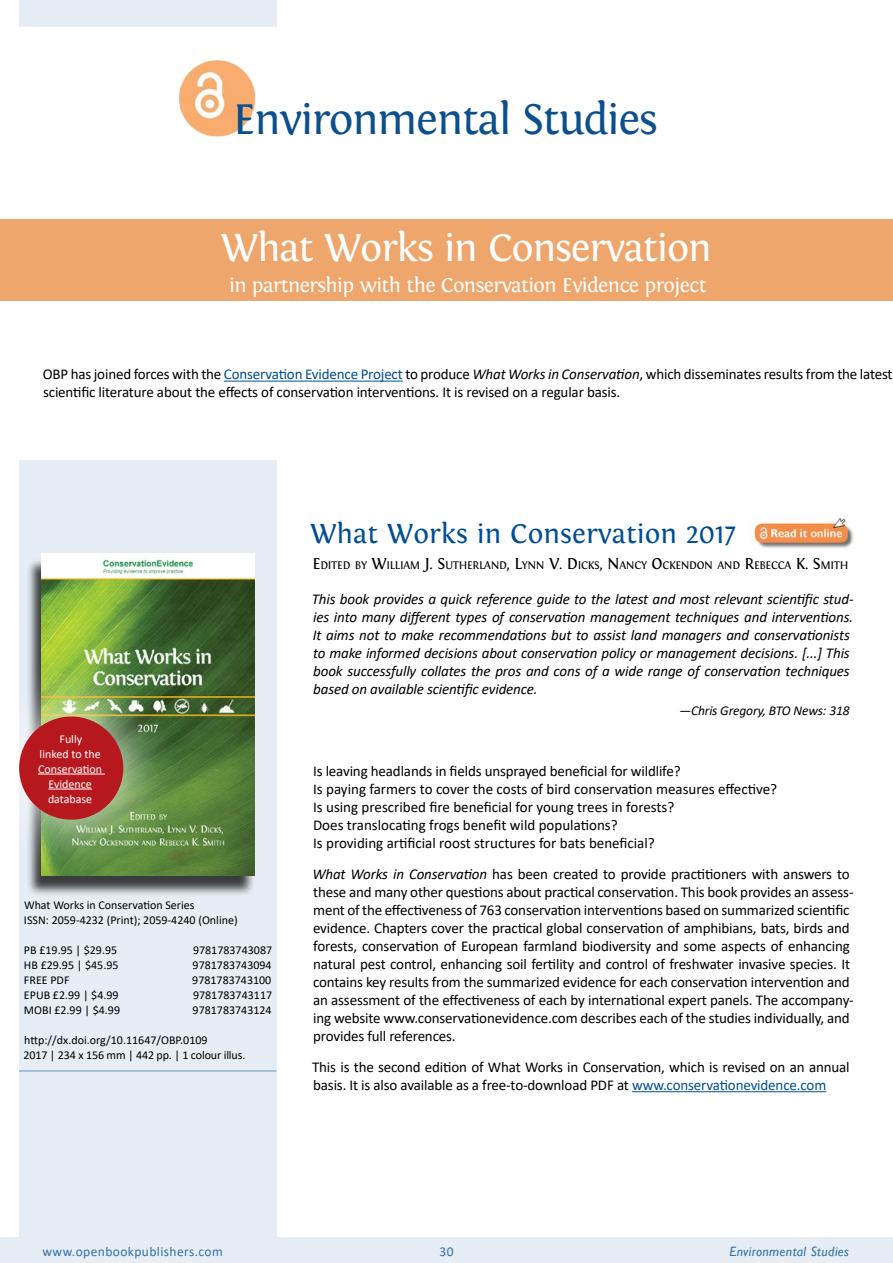
<style>
.page{position:relative;width:893px;height:1263px;background:#fff}
.page>*{position:absolute;margin:0;border:0;box-sizing:border-box;transform-origin:0 0}
.t1{font:45px "Fontin";letter-spacing:-.03em;color:#0c4f8d}
.Series_title{font:40.5px "Fontin";letter-spacing:-.03em;color:#fff}
.Book_Title{font:28.5px "Fontin";color:#004e93}
.Series_title-2{font:21px "Fontin";letter-spacing:-.03em;color:#fff}
.blurb-par1{font:15px/18px "Calibri";letter-spacing:-.01em;color:#000}
.blurb-par1-2{font:italic 15px/18px "Calibri";letter-spacing:-.01em;color:#000}
.blurb{font:15px "Calibri";color:#000}
.running-title{font:13.5px "Calibri";letter-spacing:.03em;color:#3371a9}
.signature{font:italic 13.5px "Calibri";letter-spacing:-.01em;color:#000}
.running-title-2{font:italic 13.5px "Gill Sans";letter-spacing:.03em;color:#3371a9}
.ISBN{font:12px "Calibri";color:#000}
.t2{font:12px/15px "Calibri";color:#fff;text-align:center}
.authors{font:11.55px "Fontin";letter-spacing:-.03em;color:#000}
.s1{color:#004e93}
.s2{font-style:italic}
.s3{font-size:16.5px}
</style>
<div class="page">
<div style="left:19px;top:0;width:257px;height:1263px;background:#e6edf4"></div>
<div style="left:0;top:28px;width:893px;height:154px;background:#fff"></div>
<div style="left:0;top:1237px;width:893px;height:26px;background:#e6edf4"></div>
<img style="left:178px;top:60px;width:78px;height:77px">
<hr style="left:19px;top:1070px;width:257px;height:1px;background:#6695be">
<div style="left:25px;top:558px;width:230px;height:339px;background:#000;opacity:.75"></div>
<img style="left:41px;top:554px;width:213px;height:321px">
<img style="left:19px;top:659px;width:162px;height:218px">
<div style="left:19px;top:716px;width:104px;height:104px;background:#b6181e;border-radius:50%"></div>
<hr style="left:38px;top:774px;width:67px;height:1px;background:#fff">
<hr style="left:48px;top:789px;width:44px;height:1px;background:#fff">
<hr style="left:632px;top:1091px;width:194px;height:1px;background:#004e93">
<img style="left:754px;top:518px;width:100px;height:31px">
<div style="left:0;top:182px;width:893px;height:277px;background:#fff"></div>
<div style="left:0;top:219px;width:893px;height:82px;background:#efa66c"></div>
<hr style="left:224px;top:381px;width:179px;height:1px;background:#004e93">
<p class="t1" style="left:233px;top:95px;width:426px">Environmental Studies</p>
<p class="Series_title" style="left:221px;top:225px;width:493px">What Works in Conservation</p>
<p class="Series_title-2" style="left:229px;top:274px;width:479px">in partnership with the Conservation Evidence project</p>
<p class="blurb-par1" style="left:43px;top:365px;width:851px">OBP has joined forces with the <span class="s1">Conservation Evidence Project</span> to produce <span class="s2">What Works in Conservation</span>, which disseminates results from the latest scientific literature about the effects of conservation interventions. It is revised on a regular basis.</p>
<p class="t2" style="left:38px;top:731px;width:66px">Fully<br>linked to the<br>Conservation<br>Evidence database</p>
<p class="ISBN" style="left:24px;top:896px;width:172px">What Works in Conservation Series</p>
<p class="ISBN" style="left:24px;top:911px;width:215px">ISSN: 2059-4232 (Print); 2059-4240 (Online)</p>
<p class="ISBN" style="left:24px;top:941px;width:95px">PB £19.95 | $29.95</p>
<p class="ISBN" style="left:193px;top:941px;width:81px">9781783743087</p>
<p class="ISBN" style="left:24px;top:956px;width:96px">HB £29.95 | $45.95</p>
<p class="ISBN" style="left:193px;top:956px;width:81px">9781783743094</p>
<p class="ISBN" style="left:24px;top:971px;width:47px">FREE PDF</p>
<p class="ISBN" style="left:192px;top:971px;width:81px">9781783743100</p>
<p class="ISBN" style="left:24px;top:986px;width:96px">EPUB £2.99 | $4.99</p>
<p class="ISBN" style="left:193px;top:986px;width:81px">9781783743117</p>
<p class="ISBN" style="left:24px;top:1001px;width:98px">MOBI £2.99 | $4.99</p>
<p class="ISBN" style="left:193px;top:1001px;width:81px">9781783743124</p>
<p class="ISBN" style="left:24px;top:1031px;width:185px">http://dx.doi.org/10.11647/OBP.0109</p>
<p class="ISBN" style="left:23px;top:1046px;width:223px">2017 | 234 x 156 mm | 442 pp. | 1 colour illus.</p>
<p class="Book_Title" style="left:310px;top:518px;width:428px">What Works in Conservation 2017</p>
<p class="authors" style="left:313px;top:559px;width:537px"><span class="s3">E</span>DITED BY <span class="s3">W</span>ILLIAM <span class="s3">J. S</span>UTHERLAND<span class="s3">, L</span>YNN <span class="s3">V. D</span> ICKS<span class="s3">, N</span> ANCY <span class="s3">O</span>CKENDON AND <span class="s3">R</span>EBECCA <span class="s3">K. S</span>MITH</p>
<p class="blurb-par1-2" style="left:312px;top:589px;width:543px">This book provides a quick reference guide to the latest and most relevant scientific stud&shy;ies into many different types of conservation management techniques and interventions.<br>It aims not to make recommendations but to assist land managers and conservationists to make informed decisions about conservation policy or management decisions. [...] This book successfully collates the pros and cons of a wide range of conservation techniques based on available scientific evidence.</p>
<p class="signature" style="left:679px;top:701px;width:172px">—Chris Gregory, BTO News: 318</p>
<p class="blurb-par1" style="left:313px;top:762px;width:369px">Is leaving headlands in fields unsprayed beneficial for wildlife?</p>
<p class="blurb" style="left:313px;top:779px;width:465px">Is paying farmers to cover the costs of bird conservation measures effective?</p>
<p class="blurb" style="left:313px;top:797px;width:363px">Is using prescribed fire beneficial for young trees in forests?</p>
<p class="blurb" style="left:313px;top:815px;width:306px">Does translocating frogs benefit wild populations?</p>
<p class="blurb" style="left:313px;top:833px;width:343px">Is providing artificial roost structures for bats beneficial?</p>
<p class="blurb-par1" style="left:312px;top:865px;width:543px"><span class="s2">What Works in Conservation</span> has been created to provide practitioners with answers to these and many other questions about practical conservation. This book provides an assess&shy;ment of the effectiveness of 763 conservation interventions based on summarized scientific evidence. Chapters cover the practical global conservation of amphibians, bats, birds and forests, conservation of European farmland biodiversity and some aspects of enhancing natural pest control, enhancing soil fertility and control of freshwater invasive species. It contains key results from the summarized evidence for each conservation intervention and an assessment of the effectiveness of each by international expert panels. The accompany&shy;ing website www.conservationevidence.com describes each of the studies individually, and provides full references.</p>
<p class="blurb-par1" style="left:312px;top:1058px;width:539px">This is the second edition of What Works in Conservation, which is revised on an annual basis. It is also available as a free-to-download PDF at <span class="s1">www.conservationevidence.com</span></p>
<p class="running-title" style="left:43px;top:1242px;width:182px">www.openbookpublishers.com</p>
<p class="running-title" style="left:439px;top:1242px;width:16px">30</p>
<p class="running-title-2" style="left:729px;top:1243px;width:121px">Environmental Studies</p>
</div>
